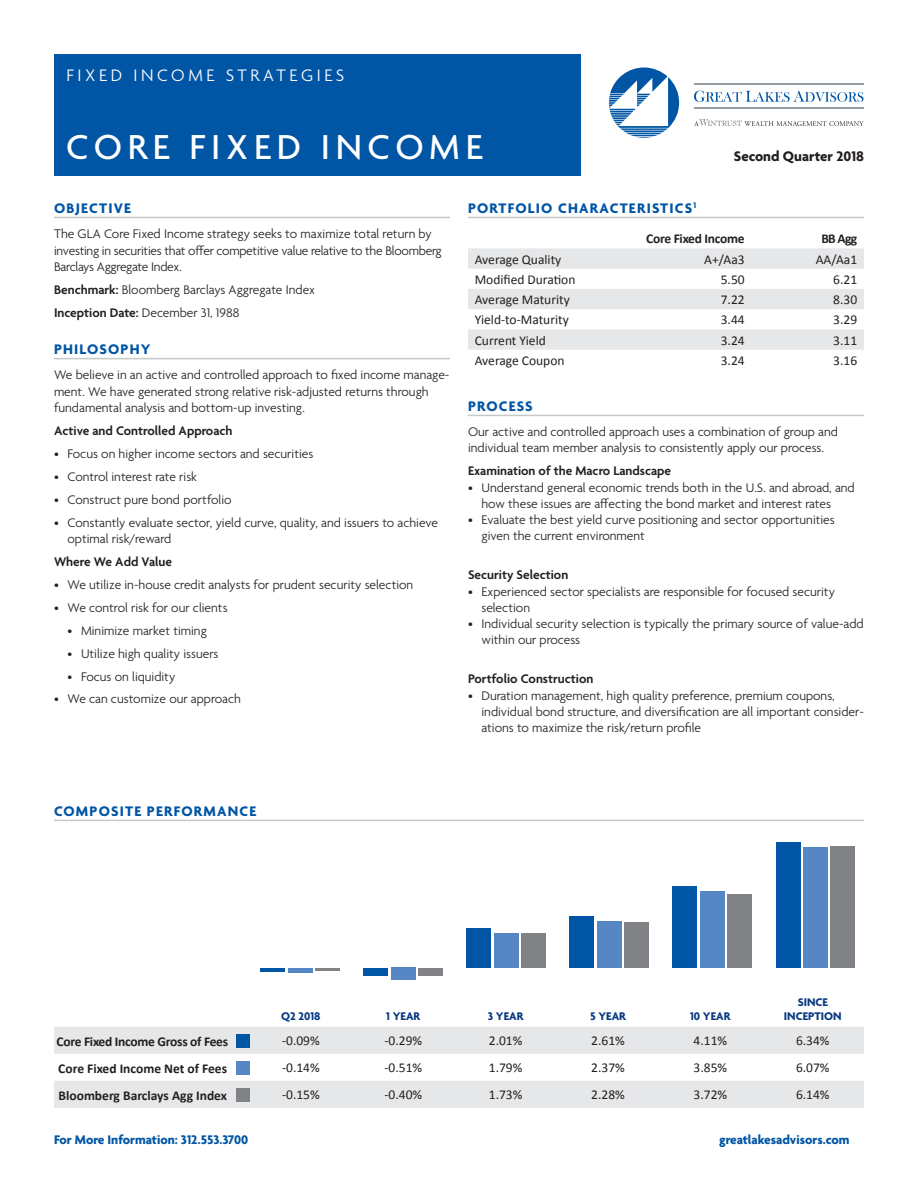
<style>
.page{position:relative;width:918px;height:1188px;background:#fff}
.page>*{position:absolute;margin:0;border:0;box-sizing:border-box;transform-origin:0 0}
.t1{font:500 37.5px "Agenda";letter-spacing:.15em;color:#fff}
.t2{font:18px "Garamond";letter-spacing:.2em;color:#fff}
.t3{font:300 18px "Agenda";letter-spacing:.2em;color:#fff}
.Content_Header{font:700 15px "Agenda";letter-spacing:.08em;color:#0155a5}
.Publication_Date{font:700 15px "Agenda";color:#231f20}
.Body_Copy{font:300 13.5px/16.2px "Agenda";color:#231f20}
.Body_Copy-2{font:13.5px "Calibri";color:#231f20}
.Body_Copy-3{font:300 13.5px/16.2px "Agenda";letter-spacing:-.02em;color:#231f20}
.Body_Copy-4{font:700 13.5px "Calibri";letter-spacing:-.005em;color:#231f20}
.Bullet_Header{font:600 13.5px "Agenda";color:#231f20}
.t4{font:700 13.5px "Agenda";color:#0155a5}
.Body_Copy-5{font:600 13.5px "Agenda";color:#231f20}
.TableHeader_Align_Ri{font:700 13.5px "Calibri";letter-spacing:-.02em;color:#231f20}
.Chart_Title{font:700 12px/14.4px "Agenda";color:#083981;text-align:center}
.s1{font-weight:600}
</style>
<div class="page">
<div style="left:54px;top:54px;width:526px;height:122px;background:#0155a5"></div>
<svg style="left:694px;top:91px;width:169px;height:11px"></svg>
<hr style="left:694px;top:84px;width:170px;height:1px;background:#959ca1">
<hr style="left:694px;top:107px;width:170px;height:1px;background:#959ca1">
<svg style="left:694px;top:119px;width:170px;height:7px"></svg>
<svg style="left:609px;top:68px;width:70px;height:70px"></svg>
<hr style="left:54px;top:820px;width:810px;height:1px;background:#c7c8ca">
<hr style="left:54px;top:217px;width:396px;height:1px;background:#c7c8ca">
<hr style="left:468px;top:217px;width:396px;height:1px;background:#c7c8ca">
<svg style="left:468px;top:248px;width:396px;height:102px"></svg>
<hr style="left:468px;top:415px;width:396px;height:1px;background:#c7c8ca">
<svg style="left:54px;top:1027px;width:810px;height:81px;fill:#e6e7e9"></svg>
<div style="left:236px;top:1034px;width:14px;height:14px;background:#0155a5"></div>
<div style="left:236px;top:1061px;width:14px;height:14px;background:#5786c5"></div>
<div style="left:236px;top:1088px;width:14px;height:14px;background:#808285"></div>
<hr style="left:315px;top:968px;width:25px;height:3px;background:#808285">
<div style="left:418px;top:968px;width:25px;height:8px;background:#808285"></div>
<div style="left:521px;top:933px;width:25px;height:35px;background:#808285"></div>
<div style="left:624px;top:922px;width:25px;height:46px;background:#808285"></div>
<div style="left:728px;top:894px;width:24px;height:74px;background:#808285"></div>
<div style="left:831px;top:846px;width:24px;height:122px;background:#808285"></div>
<hr style="left:288px;top:968px;width:25px;height:4px;background:#5786c5">
<div style="left:391px;top:968px;width:25px;height:12px;background:#5786c5"></div>
<div style="left:494px;top:933px;width:25px;height:35px;background:#5786c5"></div>
<div style="left:597px;top:921px;width:25px;height:47px;background:#5786c5"></div>
<div style="left:700px;top:891px;width:25px;height:77px;background:#5786c5"></div>
<div style="left:803px;top:847px;width:25px;height:121px;background:#5786c5"></div>
<hr style="left:260px;top:968px;width:25px;height:3px;background:#0155a5">
<div style="left:363px;top:968px;width:25px;height:8px;background:#0155a5"></div>
<div style="left:466px;top:928px;width:25px;height:40px;background:#0155a5"></div>
<div style="left:570px;top:916px;width:24px;height:52px;background:#0155a5"></div>
<div style="left:673px;top:886px;width:24px;height:82px;background:#0155a5"></div>
<div style="left:776px;top:842px;width:24px;height:126px;background:#0155a5"></div>
<hr style="left:54px;top:358px;width:396px;height:1px;background:#c7c8ca">
<p class="t2" style="left:68px;top:62px;width:323px">FIXED INCOME STRATEGIES</p>
<p class="t3" style="left:66px;top:65px;width:279px">FIXED INCOME STRATEGIES</p>
<p class="t1" style="left:66px;top:127px;width:418px">CORE FIXED INCOME</p>
<p class="Publication_Date" style="left:734px;top:148px;width:132px">Second Quarter 2018</p>
<p class="Content_Header" style="left:54px;top:200px;width:78px">OBJECTIVE</p>
<p class="Body_Copy-3" style="left:54px;top:227px;width:389px">The GLA Core Fixed Income strategy seeks to maximize total return by investing in securities that offer competitive value relative to the Bloomberg<br>Barclays Aggregate Index.</p>
<p class="Body_Copy" style="left:54px;top:282px;width:263px"><span class="s1">Benchmark:</span> Bloomberg Barclays Aggregate Index</p>
<p class="Body_Copy" style="left:54px;top:305px;width:187px"><span class="s1">Inception Date:</span> December 31, 1988</p>
<p class="Content_Header" style="left:54px;top:341px;width:98px">PHILOSOPHY</p>
<p class="Body_Copy" style="left:54px;top:368px;width:397px">We believe in an active and controlled approach to fixed income manage&shy;ment. We have generated strong relative risk-adjusted returns through fundamental analysis and bottom-up investing.</p>
<p class="Body_Copy-5" style="left:54px;top:423px;width:180px">Active and Controlled Approach</p>
<p class="Body_Copy" style="left:54px;top:446px;width:261px">• Focus on higher income sectors and securities</p>
<p class="Body_Copy" style="left:54px;top:469px;width:145px">• Control interest rate risk</p>
<p class="Body_Copy" style="left:54px;top:492px;width:179px">• Construct pure bond portfolio</p>
<p class="Body_Copy" style="left:68px;top:515px;width:372px;text-indent:-14px">• Constantly evaluate sector, yield curve, quality, and issuers to achieve optimal risk/reward</p>
<p class="Body_Copy-5" style="left:54px;top:554px;width:120px">Where We Add Value</p>
<p class="Body_Copy" style="left:54px;top:577px;width:361px">• We utilize in-house credit analysts for prudent security selection</p>
<p class="Body_Copy" style="left:54px;top:600px;width:175px">• We control risk for our clients</p>
<p class="Body_Copy" style="left:68px;top:623px;width:141px">• Minimize market timing</p>
<p class="Body_Copy" style="left:68px;top:646px;width:152px">• Utilize high quality issuers</p>
<p class="Body_Copy" style="left:68px;top:669px;width:109px">• Focus on liquidity</p>
<p class="Body_Copy" style="left:54px;top:692px;width:188px">• We can customize our approach</p>
<p class="Content_Header" style="left:468px;top:200px;width:230px">PORTFOLIO CHARACTERISTICS<sup>1</sup></p>
<p class="TableHeader_Align_Ri" style="left:646px;top:230px;width:100px">Core Fixed Income</p>
<p class="TableHeader_Align_Ri" style="left:821px;top:230px;width:37px">BB Agg</p>
<p class="Body_Copy-2" style="left:475px;top:251px;width:88px">Average Quality</p>
<p class="Body_Copy-2" style="left:704px;top:251px;width:42px">A+/Aa3</p>
<p class="Body_Copy-2" style="left:816px;top:251px;width:43px">AA/Aa1</p>
<p class="Body_Copy-2" style="left:475px;top:271px;width:102px">Modified Duration</p>
<p class="Body_Copy-2" style="left:721px;top:271px;width:25px">5.50</p>
<p class="Body_Copy-2" style="left:833px;top:271px;width:25px">6.21</p>
<p class="Body_Copy-2" style="left:475px;top:291px;width:97px">Average Maturity</p>
<p class="Body_Copy-2" style="left:721px;top:291px;width:25px">7.22</p>
<p class="Body_Copy-2" style="left:833px;top:291px;width:25px">8.30</p>
<p class="Body_Copy-2" style="left:475px;top:311px;width:96px">Yield-to-Maturity</p>
<p class="Body_Copy-2" style="left:721px;top:311px;width:25px">3.44</p>
<p class="Body_Copy-2" style="left:833px;top:311px;width:25px">3.29</p>
<p class="Body_Copy-2" style="left:475px;top:332px;width:73px">Current Yield</p>
<p class="Body_Copy-2" style="left:721px;top:332px;width:25px">3.24</p>
<p class="Body_Copy-2" style="left:833px;top:332px;width:25px">3.11</p>
<p class="Body_Copy-2" style="left:475px;top:352px;width:91px">Average Coupon</p>
<p class="Body_Copy-2" style="left:721px;top:352px;width:25px">3.24</p>
<p class="Body_Copy-2" style="left:833px;top:352px;width:25px">3.16</p>
<p class="Content_Header" style="left:468px;top:398px;width:66px">PROCESS</p>
<p class="Body_Copy" style="left:468px;top:425px;width:372px">Our active and controlled approach uses a combination of group and individual team member analysis to consistently apply our process.</p>
<p class="Bullet_Header" style="left:468px;top:464px;width:205px">Examination of the Macro Landscape</p>
<p class="Body_Copy" style="left:482px;top:480px;width:375px;text-indent:-14px">• Understand general economic trends both in the U.S. and abroad, and how these issues are affecting the bond market and interest rates</p>
<p class="Body_Copy" style="left:482px;top:512px;width:355px;text-indent:-14px">• Evaluate the best yield curve positioning and sector opportunities given the current environment</p>
<p class="Bullet_Header" style="left:468px;top:568px;width:102px">Security Selection</p>
<p class="Body_Copy" style="left:482px;top:584px;width:355px;text-indent:-14px">• Experienced sector specialists are responsible for focused security selection</p>
<p class="Body_Copy" style="left:482px;top:616px;width:384px;text-indent:-14px">• Individual security selection is typically the primary source of value-add within our process</p>
<p class="Bullet_Header" style="left:468px;top:672px;width:127px">Portfolio Construction</p>
<p class="Body_Copy" style="left:482px;top:688px;width:384px;text-indent:-14px">• Duration management, high quality preference, premium coupons, individual bond structure, and diversification are all important consider&shy;ations to maximize the risk/return profile</p>
<p class="Content_Header" style="left:54px;top:803px;width:204px">COMPOSITE PERFORMANCE</p>
<p class="Chart_Title" style="left:281px;top:1010px;width:41px">Q2 2018</p>
<p class="Chart_Title" style="left:386px;top:1010px;width:36px">1 YEAR</p>
<p class="Chart_Title" style="left:488px;top:1010px;width:37px">3 YEAR</p>
<p class="Chart_Title" style="left:590px;top:1010px;width:38px">5 YEAR</p>
<p class="Chart_Title" style="left:690px;top:1010px;width:42px">10 YEAR</p>
<p class="Chart_Title" style="left:784px;top:995px;width:59px">SINCE<br>INCEPTION</p>
<p class="Body_Copy-4" style="left:57px;top:1032px;width:173px">Core Fixed Income Gross of Fees</p>
<p class="Body_Copy-2" style="left:282px;top:1032px;width:39px">-0.09%</p>
<p class="Body_Copy-2" style="left:384px;top:1032px;width:39px">-0.29%</p>
<p class="Body_Copy-2" style="left:489px;top:1032px;width:35px">2.01%</p>
<p class="Body_Copy-2" style="left:591px;top:1032px;width:35px">2.61%</p>
<p class="Body_Copy-2" style="left:694px;top:1032px;width:35px">4.11%</p>
<p class="Body_Copy-2" style="left:796px;top:1032px;width:35px">6.34%</p>
<p class="Body_Copy-4" style="left:58px;top:1059px;width:170px">Core Fixed Income Net of Fees</p>
<p class="Body_Copy-2" style="left:282px;top:1059px;width:39px">-0.14%</p>
<p class="Body_Copy-2" style="left:384px;top:1059px;width:39px">-0.51%</p>
<p class="Body_Copy-2" style="left:489px;top:1059px;width:35px">1.79%</p>
<p class="Body_Copy-2" style="left:591px;top:1059px;width:35px">2.37%</p>
<p class="Body_Copy-2" style="left:694px;top:1059px;width:35px">3.85%</p>
<p class="Body_Copy-2" style="left:796px;top:1059px;width:35px">6.07%</p>
<p class="Body_Copy-4" style="left:59px;top:1086px;width:170px">Bloomberg Barclays Agg Index</p>
<p class="Body_Copy-2" style="left:282px;top:1086px;width:39px">-0.15%</p>
<p class="Body_Copy-2" style="left:384px;top:1086px;width:39px">-0.40%</p>
<p class="Body_Copy-2" style="left:489px;top:1086px;width:35px">1.73%</p>
<p class="Body_Copy-2" style="left:591px;top:1086px;width:35px">2.28%</p>
<p class="Body_Copy-2" style="left:694px;top:1086px;width:35px">3.72%</p>
<p class="Body_Copy-2" style="left:796px;top:1086px;width:35px">6.14%</p>
<p class="t4" style="left:54px;top:1132px;width:196px">For More Information: 312.553.3700</p>
<p class="t4" style="left:719px;top:1132px;width:132px">greatlakesadvisors.com</p>
</div>
